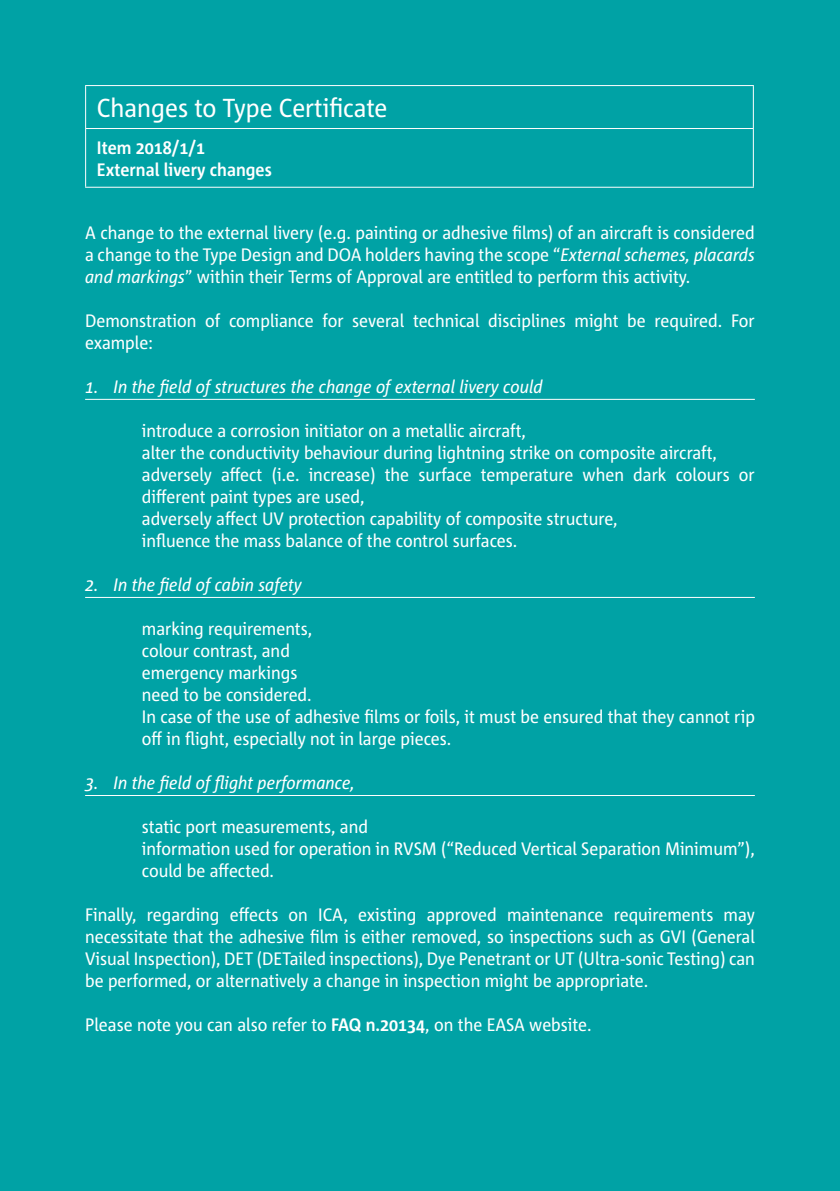
<style>
.page{position:relative;width:840px;height:1191px;background:#fff}
.page>*{position:absolute;margin:0;border:0;box-sizing:border-box;transform-origin:0 0}
.Title_1{font:26px "Corpid E1 s S Cd";color:#fff}
.Body_text{font:18px/22px "Corpid E1 s S Cd";color:#fff;text-align:justify}
.Text_indent{font:18px/22px "Corpid E1 s S Cd";color:#fff}
.List{font:italic 18px "Corpid E1 s S Cd";color:#fff}
.Subtitle{font:700 18px "Corpid E1 s S Cd";color:#fff}
.s1{font-style:italic}
.s2{font-weight:700}
</style>
<div class="page">
<div style="left:0;top:0;width:839px;height:1191px;background:#00a2a5"></div>
<hr style="left:85px;top:399px;width:669px;height:1px;background:#fff">
<hr style="left:85px;top:597px;width:669px;height:1px;background:#fff">
<hr style="left:85px;top:795px;width:669px;height:1px;background:#fff">
<hr style="left:85px;top:85px;width:668px;height:1px;background:#fff">
<hr style="left:85px;top:86px;width:1px;height:42px;background:#fff">
<hr style="left:752px;top:86px;width:1px;height:42px;background:#fff">
<hr style="left:85px;top:128px;width:668px;height:1px;background:#fff">
<hr style="left:85px;top:129px;width:1px;height:58px;background:#fff">
<hr style="left:752px;top:129px;width:1px;height:58px;background:#fff">
<hr style="left:85px;top:187px;width:668px;height:1px;background:#fff">
<p class="Title_1" style="left:97px;top:92px;width:292px">Changes to Type Certificate</p>
<p class="Subtitle" style="left:97px;top:136px;width:110px">Item 2018/1/1</p>
<p class="Subtitle" style="left:97px;top:158px;width:176px">External livery changes</p>
<p class="Body_text" style="left:85px;top:221px;width:670px">A change to the external livery (e.g. painting or adhesive films) of an aircraft is considered a change to the Type Design and DOA holders having the scope “<span class="s1">External schemes, placards and markings</span>” within their Terms of Approval are entitled to perform this activity.</p>
<p class="Body_text" style="left:85px;top:309px;width:670px">Demonstration of compliance for several technical disciplines might be required. For example:</p>
<p class="List" style="left:85px;top:375px;width:459px">1. In the field of structures the change of external livery could</p>
<p class="Text_indent" style="left:142px;top:419px;width:385px">introduce a corrosion initiator on a metallic aircraft,</p>
<p class="Text_indent" style="left:142px;top:441px;width:576px">alter the conductivity behaviour during lightning strike on composite aircraft,</p>
<p class="Text_indent" style="left:142px;top:463px;width:614px">adversely affect (i.e. increase) the surface temperature when dark colours or different paint types are used,</p>
<p class="Text_indent" style="left:142px;top:507px;width:477px">adversely affect UV protection capability of composite structure,</p>
<p class="Text_indent" style="left:142px;top:529px;width:377px">influence the mass balance of the control surfaces.</p>
<p class="List" style="left:85px;top:573px;width:218px">2. In the field of cabin safety</p>
<p class="Text_indent" style="left:142px;top:617px;width:172px">marking requirements,</p>
<p class="Text_indent" style="left:142px;top:639px;width:149px">colour contrast, and</p>
<p class="Text_indent" style="left:142px;top:661px;width:157px">emergency markings</p>
<p class="Text_indent" style="left:142px;top:683px;width:171px">need to be considered.</p>
<p class="Text_indent" style="left:142px;top:705px;width:614px">In case of the use of adhesive films or foils, it must be ensured that they cannot rip off in flight, especially not in large pieces.</p>
<p class="List" style="left:85px;top:771px;width:271px">3. In the field of flight performance,</p>
<p class="Text_indent" style="left:142px;top:815px;width:227px">static port measurements, and</p>
<p class="Text_indent" style="left:142px;top:837px;width:614px">information used for operation in RVSM (“Reduced Vertical Separation Minimum”),</p>
<p class="Text_indent" style="left:142px;top:859px;width:134px">could be affected.</p>
<p class="Body_text" style="left:85px;top:903px;width:670px">Finally, regarding effects on ICA, existing approved maintenance requirements may necessitate that the adhesive film is either removed, so inspections such as GVI (General Visual Inspection), DET (DETailed inspections), Dye Penetrant or UT (Ultra-sonic Testing) can be performed, or alternatively a change in inspection might be appropriate.</p>
<p class="Body_text" style="left:85px;top:1013px;width:507px">Please note you can also refer to <span class="s2">FAQ n.20134</span>, on the EASA website.</p>
</div>
